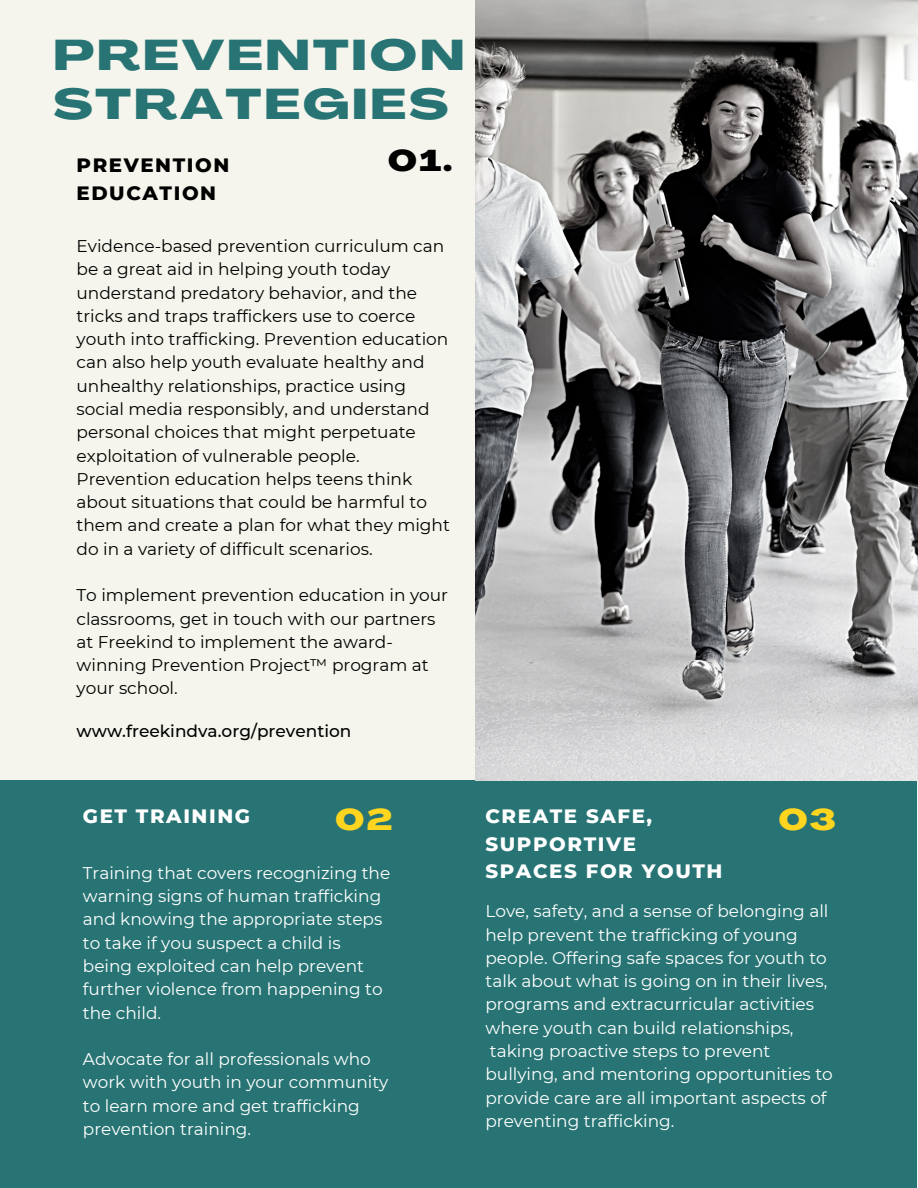
<style>
.page{position:relative;width:918px;height:1188px;background:#f5f5ed}
.page>*{position:absolute;margin:0;border:0;box-sizing:border-box;transform-origin:0 0}
.t1{font:800 42.3px/48.8px "Agrandir Grand";letter-spacing:.07em;color:#287474}
.t2{font:800 29.7px "Agrandir Grand";color:#ffd51f}
.t3{font:800 29.7px "Agrandir Grand";color:#000}
.t4{font:800 19.8px/27.5px "Montserrat";letter-spacing:.08em;color:#fff}
.t5{font:800 19.8px/27.5px "Montserrat";letter-spacing:.08em;color:#000}
.t6{font:16.95px/23.2px "Montserrat";color:#000}
.t7{font:16.95px/23.2px "Montserrat";color:#fff}
.t8{font:500 16.95px "Montserrat";color:#000}
</style>
<div class="page">
<div style="left:0;top:780px;width:917px;height:408px;background:#287474"></div>
<img style="left:476px;top:0;width:442px;height:780px">
<h1 class="t1" style="left:53px;top:35px;width:413px">PREVENTION<br>STRATEGIES</h1>
<p class="t5" style="left:77px;top:151px;width:154px">PREVENTION<br>EDUCATION</p>
<h2 class="t3" style="left:388px;top:149px;width:66px">01.</h2>
<p class="t6" style="left:77px;top:234px;width:375px">Evidence-based prevention curriculum can be a great aid in helping youth today understand predatory behavior, and the tricks and traps traffickers use to coerce youth into trafficking. Prevention education can also help youth evaluate healthy and unhealthy relationships, practice using social media responsibly, and understand personal choices that might perpetuate exploitation of vulnerable people.<br>Prevention education helps teens think about situations that could be harmful to them and create a plan for what they might do in a variety of difficult scenarios.</p>
<p class="t6" style="left:77px;top:584px;width:373px">To implement prevention education in your classrooms, get in touch with our partners at Freekind to implement the award&shy;winning Prevention Project™ program at your school.</p>
<p class="t8" style="left:77px;top:720px;width:276px">www.freekindva.org/prevention</p>
<h2 class="t2" style="left:335px;top:808px;width:59px">02</h2>
<p class="t7" style="left:83px;top:861px;width:309px">Training that covers recognizing the warning signs of human trafficking and knowing the appropriate steps to take if you suspect a child is being exploited can help prevent further violence from happening to the child.</p>
<p class="t7" style="left:83px;top:1047px;width:307px">Advocate for all professionals who work with youth in your community to learn more and get trafficking prevention training.</p>
<p class="t4" style="left:83px;top:802px;width:169px">GET TRAINING</p>
<p class="t4" style="left:485px;top:802px;width:239px">CREATE SAFE,<br>SUPPORTIVE<br>SPACES FOR YOUTH</p>
<h2 class="t2" style="left:778px;top:808px;width:59px">03</h2>
<p class="t7" style="left:485px;top:900px;width:349px">Love, safety, and a sense of belonging all help prevent the trafficking of young people. Offering safe spaces for youth to talk about what is going on in their lives, programs and extracurricular activities where youth can build relationships, taking proactive steps to prevent bullying, and mentoring opportunities to provide care are all important aspects of preventing trafficking.</p>
</div>
